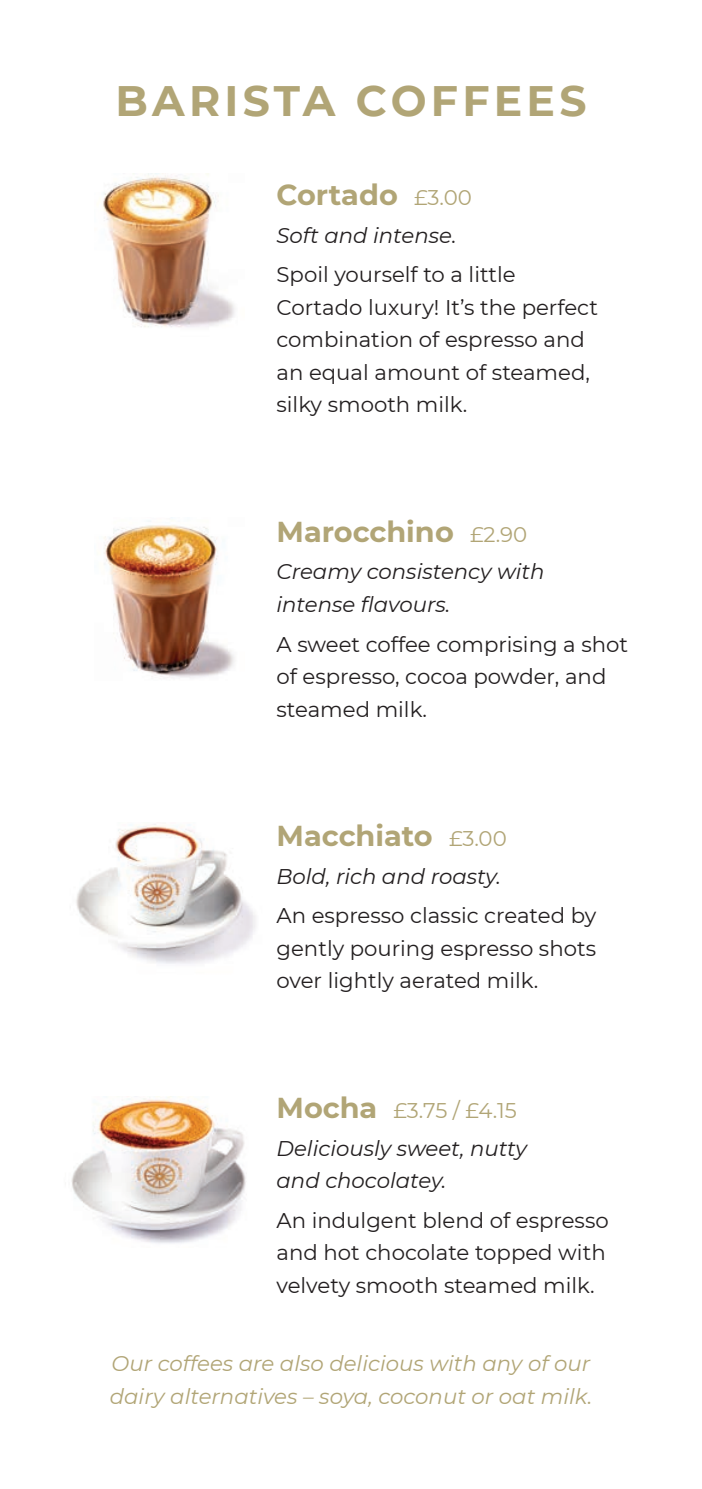
<style>
.page{position:relative;width:702px;height:1489px;background:#fff}
.page>*{position:absolute;margin:0;border:0;box-sizing:border-box;transform-origin:0 0}
.Section_Header_Big{font:700 42.5px "Montserrat";letter-spacing:.1em;color:#b1a576}
.Type{font:700 28.75px "Montserrat";color:#b1a576}
.Body{font:21.25px/32.5px "Montserrat";color:#231f20}
.Body-2{font:italic 21.25px/32.5px "Montserrat";color:#231f20}
.Body-3{font:italic 21.25px/32.5px "Montserrat";color:#b1a576}
.Type-2{font:21.25px "Montserrat";color:#b1a576}
.s1{font-weight:400;font-size:21.25px}
.s2{font-weight:700;font-size:28.75px}
</style>
<div class="page">
<img style="left:103px;top:174px;width:132px;height:154px">
<img style="left:76px;top:824px;width:180px;height:140px">
<img style="left:71px;top:1096px;width:175px;height:148px">
<img style="left:104px;top:517px;width:131px;height:161px">
<p class="Section_Header_Big" style="left:115px;top:70px;width:472px">BARISTA COFFEES</p>
<p class="Type" style="left:276px;top:174px;width:197px">Cortado <span class="s1">£3.00</span></p>
<p class="Body-2" style="left:276px;top:218px;width:181px">Soft and intense.</p>
<p class="Body" style="left:276px;top:257px;width:323px">Spoil yourself to a little<br>Cortado luxury! It’s the perfect combination of espresso and an equal amount of steamed, silky smooth milk.</p>
<p class="Type" style="left:276px;top:511px;width:252px">Marocchino <span class="s1">£2.90</span></p>
<p class="Body-2" style="left:276px;top:555px;width:269px">Creamy consistency with intense flavours.</p>
<p class="Body" style="left:276px;top:627px;width:353px">A sweet coffee comprising a shot of espresso, cocoa powder, and steamed milk.</p>
<p class="Type" style="left:276px;top:815px;width:232px">Macchiato <span class="s1">£3.00</span></p>
<p class="Body-2" style="left:276px;top:859px;width:226px">Bold, rich and roasty.</p>
<p class="Body" style="left:276px;top:898px;width:321px;text-align:justify">An espresso classic created by gently pouring espresso shots over lightly aerated milk.</p>
<p class="Type-2" style="left:276px;top:1095px;width:242px"><span class="s2">Mocha</span> £3.75 / £4.15</p>
<p class="Body-2" style="left:276px;top:1130px;width:252px">Deliciously sweet, nutty and chocolatey.</p>
<p class="Body" style="left:276px;top:1203px;width:334px">An indulgent blend of espresso and hot chocolate topped with velvety smooth steamed milk.</p>
<p class="Body-3" style="left:110px;top:1346px;width:484px">Our coffees are also delicious with any of our dairy alternatives – soya, coconut or oat milk.</p>
</div>
